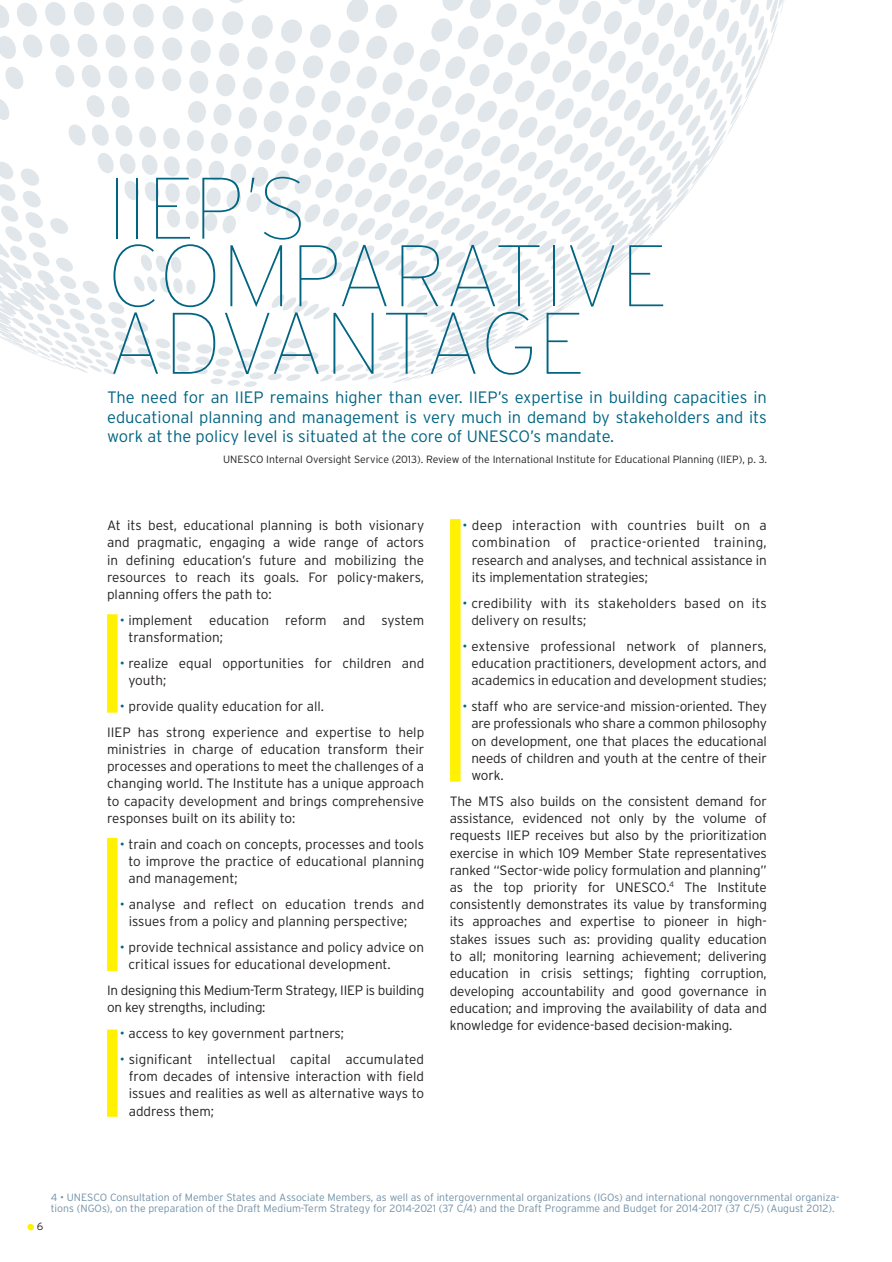
<style>
.page{position:relative;width:892px;height:1262px;background:#fff}
.page>*{position:absolute;margin:0;border:0;box-sizing:border-box;transform-origin:0 0}
.t1{font:100 87px/67.5px "Interstate";color:#016482}
.t2{font:300 16.5px/19.5px "Interstate";color:#016482;text-align:justify}
.t3{font:300 13.5px/17.2px "Interstate";color:#231f20;text-align:justify}
.t4{font:300 13.5px/17.2px "Interstate";letter-spacing:-.02em;color:#231f20}
.t5{font:300 10.5px "Interstate";color:#7190a7}
.t6{font:300 10.5px "Interstate";color:#231f20}
.s1{color:#016482}
</style>
<div class="page">
<svg style="left:0;top:0;width:785px;height:370px"></svg>
<div style="left:107px;top:1029px;width:10px;height:87px;background:#fff101"></div>
<div style="left:107px;top:838px;width:10px;height:133px;background:#fff101"></div>
<div style="left:107px;top:614px;width:10px;height:98px;background:#fff101"></div>
<div style="left:450px;top:519px;width:10px;height:262px;background:#fff101"></div>
<div style="left:27px;top:1223px;width:7px;height:7px;background:#fff101;border-radius:50%"></div>
<h1 class="t1" style="left:107px;top:175px;width:190px">IIEP’S<br>COMPARATIVE<br>ADVA</h1>
<h1 class="t1" style="left:324px;top:310px;width:107px">NTAGE</h1>
<p class="t2" style="left:107px;top:387px;width:661px">The need for an II EP remains higher than ever. II EP’s expertise in building capacities in educational planning and management is very much in demand by stakeholders and its work at the policy level is situated at the core of UN ESCO ’s mandate.</p>
<p class="t6" style="left:223px;top:453px;width:31px">UN ESCO</p>
<p class="t6" style="left:266px;top:453px;width:502px">I nternal Oversight Service (2013). Review of the I nternational I nstitute for Educational Planning (II EP), p. 3.</p>
<p class="t3" style="left:107px;top:516px;width:318px">At its best, educational planning is both visionary and pragmatic, engaging a wide range of actors in defining education’s future and mobilizing the resources to reach its goals. For policy-makers, planning offers the path to:</p>
<p class="t3" style="left:128px;top:611px;width:297px;text-indent:-9px"><span class="s1">•</span> implement education reform and system transformation;</p>
<p class="t3" style="left:128px;top:654px;width:297px;text-indent:-9px"><span class="s1">•</span> realize equal opportunities for children and youth;</p>
<p class="t3" style="left:107px;top:693px;width:318px;line-height:25.8px;text-indent:13px"><span class="s1">•</span> provide quality education for all.<br>II EP has strong experience and expertise to help</p>
<p class="t3" style="left:107px;top:740px;width:318px">ministries in charge of education transform their processes and operations to meet the challenges of a changing world. The I nstitute has a unique approach to capacity development and brings comprehensive responses built on its ability to:</p>
<p class="t3" style="left:128px;top:835px;width:297px;text-indent:-9px"><span class="s1">•</span> train and coach on concepts, processes and tools to improve the practice of educational planning and management;</p>
<p class="t3" style="left:120px;top:895px;width:306px;text-align:center"><span class="s1">•</span> analyse and reflect on education trends and issues from a policy and planning perspective;</p>
<p class="t3" style="left:128px;top:938px;width:297px;text-indent:-9px"><span class="s1">•</span> provide technical assistance and policy advice on critical issues for educational development.</p>
<p class="t4" style="left:107px;top:981px;width:318px">I n designing this Medium-Term Strategy, II EP is building on key strengths, including:</p>
<p class="t3" style="left:120px;top:1024px;width:226px"><span class="s1">•</span> access to key government partners;</p>
<p class="t3" style="left:129px;top:1050px;width:297px;text-indent:-9px"><span class="s1">•</span> significant intellectual capital accumulated from decades of intensive interaction with field issues and realities as well as alternative ways to address them;</p>
<p class="t3" style="left:471px;top:516px;width:296px;text-indent:-9px"><span class="s1">•</span> deep interaction with countries built on a combination of practice-oriented training, research and analyses, and technical assistance in its implementation strategies;</p>
<p class="t3" style="left:471px;top:594px;width:297px;text-indent:-9px"><span class="s1">•</span> credibility with its stakeholders based on its delivery on results;</p>
<p class="t3" style="left:471px;top:637px;width:297px;text-indent:-9px"><span class="s1">•</span> extensive professional network of planners, education practitioners, development actors, and academics in education and development studies;</p>
<p class="t3" style="left:471px;top:697px;width:297px;text-indent:-9px"><span class="s1">•</span> staff who are service-and mission-oriented. They are professionals who share a common philosophy on development, one that places the educational needs of children and youth at the centre of their work.</p>
<p class="t3" style="left:449px;top:792px;width:318px">The MTS also builds on the consistent demand for assistance, evidenced not only by the volume of requests II EP receives but also by the prioritization exercise in which 109 Member State representatives ranked “Sector-wide policy formulation and planning” as the top priority for UN ESCO .<sup>4</sup> The I nstitute consistently demonstrates its value by transforming its approaches and expertise to pioneer in high&shy;stakes issues such as: providing quality education to all; monitoring learning achievement; delivering education in crisis settings; fighting corruption, developing accountability and good governance in education; and improving the availability of data and knowledge for evidence-based decision-making.</p>
<p class="t6" style="left:37px;top:1220px;width:8px">6</p>
<p class="t5" style="left:51px;top:1191px;width:47px">4 • UN ESCO</p>
<p class="t5" style="left:110px;top:1191px;width:730px">Consultation of Member States and Associate Members, as well as of intergovernmental organizations (IGOs) and international nongovernmental organiza-</p>
<p class="t5" style="left:51px;top:1202px;width:38px">tions (NGO</p>
<p class="t5" style="left:102px;top:1202px;width:733px">s), on the preparation of the Draft Medium-Term Strategy for 2014-2021 (37 C/4) and the Draft Programme and Budget for 2014-2017 (37 C/5) (August 2012).</p>
</div>
